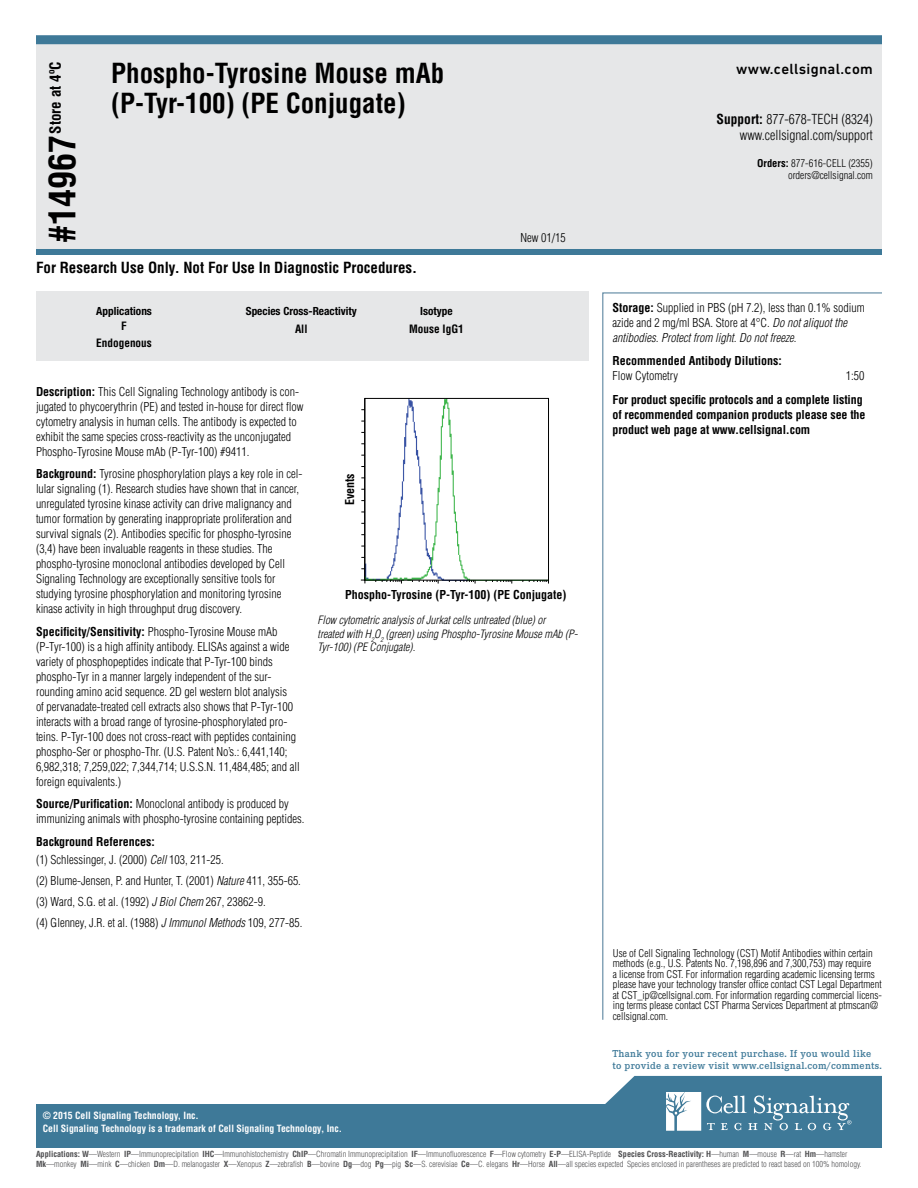
<style>
.page{position:relative;width:918px;height:1188px;background:#fff}
.page>*{position:absolute;margin:0;border:0;box-sizing:border-box;transform-origin:0 0}
.t1{font:700 condensed 36px "Helvetica";color:#000}
.t2{font:700 condensed 27px/30px "Helvetica";color:#000}
.t3{font:700 condensed 15px "Helvetica";color:#000}
.t4{font:500 15px "DIN Next W1 G";letter-spacing:.02em;color:#000}
.t5{font:300 condensed 13.5px/16.2px "Helvetica";color:#000;text-align:right}
.t6{font:300 condensed 12px/15px "Helvetica";color:#000}
.t7{font:700 condensed 12px/15px "Helvetica";letter-spacing:-.01em;color:#000}
.t8{font:italic 300 condensed 11.25px/13.5px "Helvetica";color:#000}
.t9{font:700 condensed 11.25px "Helvetica Neue LTW1 G";color:#000}
.t10{font:700 condensed 11.25px "Helvetica";color:#000}
.t11{font:300 condensed 10.5px/10.5px "Helvetica";color:#000;text-align:right}
.t12{font:600 10.5px/12px "Corporate E Pro";letter-spacing:.025em;color:#3e7998}
.t13{font:700 condensed 9.75px "Helvetica";color:#fff}
.t14{font:300 condensed 8.25px/9.9px "Helvetica";color:#4d4d4f}
.s1{font-weight:700}
.s2{font-style:italic}
</style>
<div class="page">
<div style="left:36px;top:43px;width:846px;height:210px;background:#e6e7e8"></div>
<div style="left:36px;top:249px;width:846px;height:6px;background:#3e7998"></div>
<div style="left:36px;top:35px;width:846px;height:9px;background:#3e7998"></div>
<div style="left:36px;top:1104px;width:846px;height:44px;background:#3e7998"></div>
<svg style="left:605px;top:1076px;width:277px;height:55px"></svg>
<div style="left:36px;top:291px;width:552px;height:70px;background:#e6e7e8"></div>
<svg style="left:602px;top:292px;width:280px;height:728px"></svg>
<img style="left:367px;top:400px;width:101px;height:178px">
<div style="left:365px;top:398px;width:184px;height:182px;border:1px solid #000"></div>
<svg style="left:382px;top:580px;width:20px;height:4px"></svg>
<svg style="left:419px;top:580px;width:20px;height:4px"></svg>
<svg style="left:449px;top:580px;width:27px;height:4px"></svg>
<svg style="left:486px;top:580px;width:26px;height:4px"></svg>
<svg style="left:523px;top:580px;width:26px;height:4px"></svg>
<p class="t3" style="left:46px;top:134px;width:74px;rotate:-90deg">Store at 4ºC</p>
<h1 class="t1" style="left:40px;top:243px;width:109px;rotate:-90deg">#14967</h1>
<h2 class="t2" style="left:111px;top:58px;width:334px">Phospho-Tyrosine Mouse mAb (P-Tyr-100) (PE Conjugate)</h2>
<p class="t3" style="left:36px;top:258px;width:383px">For Research Use Only. Not For Use In Diagnostic Procedures.</p>
<p class="t6" style="left:520px;top:230px;width:47px">New 01/15</p>
<p class="t9" style="left:96px;top:304px;width:57px">Applications</p>
<p class="t9" style="left:246px;top:304px;width:112px">Species Cross-Reactivity</p>
<p class="t9" style="left:420px;top:304px;width:34px">Isotype</p>
<p class="t10" style="left:121px;top:319px;width:7px">F</p>
<p class="t10" style="left:295px;top:322px;width:14px">All</p>
<p class="t10" style="left:409px;top:322px;width:56px">Mouse IgG1</p>
<p class="t10" style="left:96px;top:335px;width:57px">Endogenous</p>
<p class="t6" style="left:36px;top:384px;width:269px"><span class="s1">Description:</span> This Cell Signaling Technology antibody is con&shy;jugated to phycoerythrin (PE) and tested in-house for direct flow cytometry analysis in human cells. The antibody is expected to exhibit the same species cross-reactivity as the unconjugated Phospho-Tyrosine Mouse mAb (P-Tyr-100) #9411.</p>
<p class="t6" style="left:36px;top:466px;width:268px"><span class="s1">Background:</span> Tyrosine phosphorylation plays a key role in cel&shy;lular signaling (1). Research studies have shown that in cancer, unregulated tyrosine kinase activity can drive malignancy and tumor formation by generating inappropriate proliferation and survival signals (2). Antibodies specific for phospho-tyrosine (3,4) have been invaluable reagents in these studies. The phospho-tyrosine monoclonal antibodies developed by Cell Signaling Technology are exceptionally sensitive tools for studying tyrosine phosphorylation and monitoring tyrosine kinase activity in high throughput drug discovery.</p>
<p class="t6" style="left:36px;top:624px;width:265px"><span class="s1">Specificity/Sensitivity:</span> Phospho-Tyrosine Mouse mAb (P-Tyr-100) is a high affinity antibody. ELISAs against a wide variety of phosphopeptides indicate that P-Tyr-100 binds phospho-Tyr in a manner largely independent of the sur&shy;rounding amino acid sequence. 2D gel western blot analysis<br>of pervanadate-treated cell extracts also shows that P-Tyr-100 interacts with a broad range of tyrosine-phosphorylated pro&shy;teins. P-Tyr-100 does not cross-react with peptides containing phospho-Ser or phospho-Thr. (U.S. Patent No’s.: 6,441,140; 6,982,318; 7,259,022; 7,344,714; U.S.S.N. 11,484,485; and all foreign equivalents.)</p>
<p class="t6" style="left:36px;top:796px;width:270px"><span class="s1">Source/Purification:</span> Monoclonal antibody is produced by immunizing animals with phospho-tyrosine containing peptides.</p>
<p class="t6" style="left:36px;top:832px;width:189px;line-height:18px"><span class="s1">Background References:<br></span>(1) Schlessinger, J. (2000) <span class="s2">Cell</span> 103, 211-25.</p>
<p class="t6" style="left:36px;top:870px;width:268px;line-height:21px">(2) Blume-Jensen, P. and Hunter, T. (2001) <span class="s2">Nature</span> 411, 355-65. (3) Ward, S.G. et al. (1992) <span class="s2">J Biol Chem</span> 267, 23862-9.<br>(4) Glenney, J.R. et al. (1988) <span class="s2">J Immunol Methods</span> 109, 277-85.</p>
<p class="t7" style="left:342px;top:505px;width:33px;rotate:-90deg">Events</p>
<p class="t7" style="left:345px;top:587px;width:223px">Phospho-Tyrosine (P-Tyr-100) (PE Conjugate)</p>
<p class="t8" style="left:318px;top:613px;width:262px">Flow cytometric analysis of Jurkat cells untreated (blue) or<br>treated with H<sub>2</sub>O<sub>2</sub> (green) using Phospho-Tyrosine Mouse mAb (P-<br>Tyr-100) (PE Conjugate).</p>
<p class="t13" style="left:43px;top:1109px;width:158px">© 2015 Cell Signaling Technology, Inc.</p>
<p class="t13" style="left:43px;top:1122px;width:301px">Cell Signaling Technology is a trademark of Cell Signaling Technology, Inc.</p>
<p class="t4" style="left:736px;top:60px;width:138px">www.cellsignal.com</p>
<p class="t5" style="left:717px;top:110px;width:158px"><span class="s1">Support:</span> 877-678-TECH (8324) www.cellsignal.com/support</p>
<p class="t11" style="left:757px;top:157px;width:117px;line-height:12.6px"><span class="s1">Orders:</span> 877-616-CELL (2355) orders@cellsignal.com</p>
<p class="t6" style="left:613px;top:300px;width:254px"><span class="s1">Storage:</span> Supplied in PBS (pH 7.2), less than 0.1% sodium azide and 2 mg/ml BSA. Store at 4°C. <span class="s2">Do not aliquot the antibodies. Protect from light. Do not freeze</span>.</p>
<p class="t7" style="left:613px;top:353px;width:171px">Recommended Antibody Dilutions:</p>
<p class="t6" style="left:613px;top:368px;width:67px">Flow Cytometry</p>
<p class="t6" style="left:846px;top:368px;width:20px">1:50</p>
<p class="t7" style="left:613px;top:392px;width:255px">For product specific protocols and a complete listing of recommended companion products please see the product web page at www.cellsignal.com</p>
<p class="t11" style="left:613px;top:947px;width:271px;text-align:left">Use of Cell Signaling Technology (CST) Motif Antibodies within certain methods (e.g., U.S. Patents No. 7,198,896 and 7,300,753) may require<br>a license from CST. For information regarding academic licensing terms please have your technology transfer office contact CST Legal Department at CST_ip@cellsignal.com. For information regarding commercial licens&shy;ing terms please contact CST Pharma Services Department at ptmscan@ cellsignal.com.</p>
<p class="t12" style="left:612px;top:1047px;width:271px">Thank you for your recent purchase. If you would like to provide a review visit www.cellsignal.com/comments.</p>
<p class="t14" style="left:36px;top:1149px;width:827px"><span class="s1">Applications: W</span>—Western <span class="s1">IP</span>—Immunoprecipitation <span class="s1">IHC</span>—Immunohistochemistry <span class="s1">ChIP</span>—Chromatin Immunoprecipitation <span class="s1">IF</span>—Immunofluorescence <span class="s1">F</span>—Flow cytometry <span class="s1">E-P</span>—ELISA-Peptide <span class="s1">Species Cross-Reactivity: H</span>—human <span class="s1">M</span>—mouse <span class="s1">R</span>—rat <span class="s1">Hm</span>—hamster<br><span class="s1">Mk</span>—monkey <span class="s1">Mi</span>—mink <span class="s1">C</span>—chicken <span class="s1">Dm</span>—D. melanogaster <span class="s1">X</span>—Xenopus <span class="s1">Z</span>—zebrafish <span class="s1">B</span>—bovine <span class="s1">Dg</span>—dog <span class="s1">Pg</span>—pig <span class="s1">Sc</span>—S. cerevisiae <span class="s1">Ce</span>—C. elegans <span class="s1">Hr</span>—Horse <span class="s1">All</span>—all species expected Species enclosed in parentheses are predicted to react based on 100% homology.</p>
</div>
